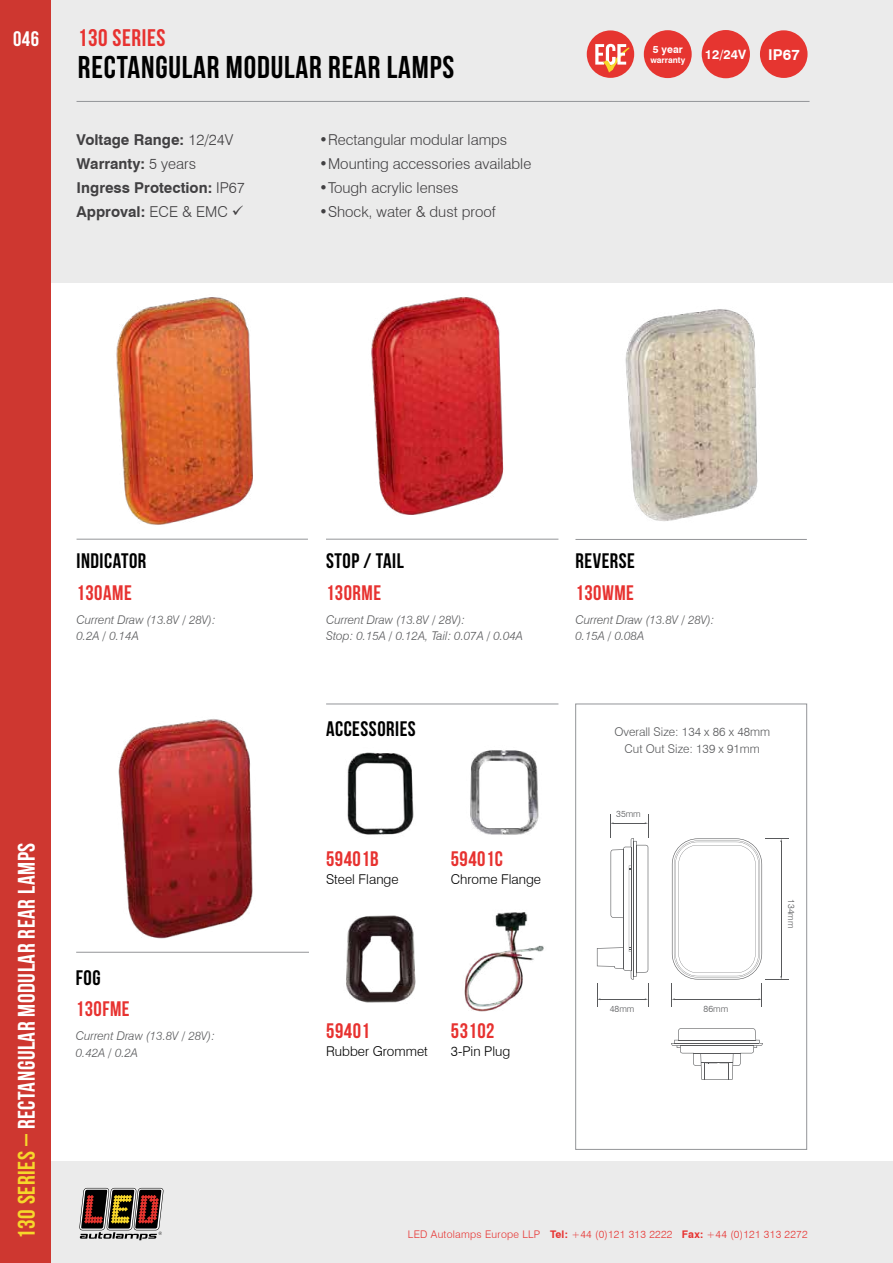
<style>
.page{position:relative;width:893px;height:1263px;background:#fff}
.page>*{position:absolute;margin:0;border:0;box-sizing:border-box;transform-origin:0 0}
.t1{font:31.5px "Bebas Neue";letter-spacing:.025em;color:#000}
.t2{font:24px "Bebas Neue";letter-spacing:.025em;color:#fff}
.t3{font:24px "Bebas Neue";letter-spacing:.025em;color:#e73230}
.t4{font:21px "Bebas Neue";letter-spacing:.025em;color:#e73230}
.t5{font:21px "Bebas Neue";letter-spacing:.025em;color:#000}
.t6{font:21px "Bebas Neue";color:#fff}
.t7{font:300 15px "Swiss 721 BT";color:#414042}
.t8{font:700 15px/24px "Swiss 721 BT";color:#414042}
.t9{font:700 15px "Swiss 721 BT";color:#fff}
.t10{font:300 13.5px "Swiss 721 BT";color:#000}
.t11{font:700 12.9px "Swiss 721 BT";color:#fff}
.t12{font:italic 300 12px/16.5px "Swiss 721 BT";color:#58595b}
.t13{font:300 12px/16.5px "Swiss 721 BT";color:#58595b;text-align:center}
.t14{font:300 10.5px "Swiss 721 BT";letter-spacing:.025em;color:#e73230}
.t15{font:700 10.35px "Swiss 721 BT";color:#fff}
.t16{font:300 9px "Swiss 721 BT";color:#58595b}
.t17{font:700 8.4px "Swiss 721 BT";color:#fff}
.s1{font-weight:300}
.s2{color:#f6d72b}
.s3{font-weight:700}
</style>
<div class="page">
<div style="left:51px;top:1161px;width:842px;height:102px;background:#ebebeb"></div>
<div style="left:50px;top:0;width:843px;height:282px;background:#ebebeb"></div>
<div style="left:0;top:0;width:51px;height:1263px;background:#ce3730"></div>
<svg style="left:79px;top:1188px;width:84px;height:52px"></svg>
<hr style="left:77px;top:101px;width:732px;height:1px;background:#939598">
<img style="left:116px;top:297px;width:137px;height:228px">
<img style="left:371px;top:297px;width:133px;height:218px">
<img style="left:118px;top:719px;width:135px;height:220px">
<img style="left:625px;top:309px;width:133px;height:212px">
<div style="left:587px;top:30px;width:47px;height:48px;background:#e63530;border-radius:50%"></div>
<svg style="left:595px;top:44px;width:35px;height:29px"></svg>
<div style="left:644px;top:30px;width:48px;height:48px;background:#e63530;border-radius:50%"></div>
<div style="left:702px;top:30px;width:48px;height:48px;background:#e63530;border-radius:50%"></div>
<div style="left:760px;top:30px;width:47px;height:48px;background:#e63530;border-radius:50%"></div>
<hr style="left:326px;top:539px;width:232px;height:1px;background:#939598">
<hr style="left:76px;top:952px;width:233px;height:1px;background:#939598">
<hr style="left:326px;top:704px;width:232px;height:1px;background:#939598">
<hr style="left:575px;top:539px;width:232px;height:1px;background:#939598">
<hr style="left:77px;top:539px;width:231px;height:1px;background:#939598">
<img style="left:347px;top:752px;width:67px;height:83px">
<img style="left:470px;top:750px;width:69px;height:85px">
<img style="left:346px;top:915px;width:70px;height:88px">
<img style="left:464px;top:912px;width:80px;height:100px">
<div style="left:575px;top:704px;width:232px;height:445px;border:1px solid #939598"></div>
<svg style="left:671px;top:1028px;width:92px;height:52px"></svg>
<hr style="left:680px;top:1045px;width:74px;height:1px;background:#58595b">
<svg style="left:671px;top:838px;width:118px;height:169px"></svg>
<svg style="left:597px;top:815px;width:52px;height:192px"></svg>
<h3 class="t6" style="left:13px;top:27px;width:27px">046</h3>
<h2 class="t3" style="left:78px;top:25px;width:89px">130 SERIES</h2>
<h1 class="t1" style="left:78px;top:50px;width:378px">RECTANGULAR MODULAR REAR LAMPS</h1>
<p class="t8" style="left:77px;top:127px;width:170px">Voltage Range: <span class="s1">12/24V<br></span>Warranty: <span class="s1">5 years<br></span>Ingress Protection: <span class="s1">IP67<br></span>Approval: <span class="s1">ECE &amp; EMC</span> ✓</p>
<p class="t7" style="left:319px;top:130px;width:190px">•Rectangular modular lamps</p>
<p class="t7" style="left:319px;top:154px;width:214px">•Mounting accessories available</p>
<p class="t7" style="left:319px;top:178px;width:141px">•Tough acrylic lenses</p>
<p class="t7" style="left:319px;top:202px;width:178px">•Shock, water &amp; dust proof</p>
<p class="t15" style="left:653px;top:43px;width:32px">5 year</p>
<p class="t17" style="left:650px;top:55px;width:36px">warranty</p>
<p class="t11" style="left:705px;top:47px;width:43px">12/24V</p>
<p class="t9" style="left:768px;top:46px;width:33px">IP67</p>
<h3 class="t5" style="left:77px;top:550px;width:71px">INDICATOR</h3>
<h3 class="t4" style="left:77px;top:581px;width:57px">130AME</h3>
<p class="t12" style="left:77px;top:611px;width:140px">Current Draw (13.8V / 28V):<br>0.2A / 0.14A</p>
<h2 class="t2" style="left:13px;top:1239px;width:397px;rotate:-90deg"><span class="s2">130 SERIES –</span> RECTANGULAR MODULAR REAR LAMPS</h2>
<h3 class="t5" style="left:76px;top:966px;width:26px">FOG</h3>
<h3 class="t4" style="left:76px;top:997px;width:55px">130FME</h3>
<p class="t12" style="left:76px;top:1028px;width:140px">Current Draw (13.8V / 28V):<br>0.42A / 0.2A</p>
<h3 class="t5" style="left:326px;top:550px;width:79px">STOP / TAIL</h3>
<h3 class="t4" style="left:326px;top:581px;width:57px">130RME</h3>
<p class="t12" style="left:326px;top:611px;width:198px">Current Draw (13.8V / 28V):<br>Stop: 0.15A / 0.12A, Tail: 0.07A / 0.04A</p>
<h3 class="t5" style="left:326px;top:718px;width:91px">ACCESSORIES</h3>
<h3 class="t4" style="left:326px;top:847px;width:54px">59401B</h3>
<p class="t10" style="left:326px;top:871px;width:74px">Steel Flange</p>
<h3 class="t4" style="left:451px;top:847px;width:54px">59401C</h3>
<p class="t10" style="left:451px;top:871px;width:92px">Chrome Flange</p>
<h3 class="t4" style="left:326px;top:1019px;width:45px">59401</h3>
<p class="t10" style="left:326px;top:1043px;width:103px">Rubber Grommet</p>
<h3 class="t4" style="left:451px;top:1019px;width:45px">53102</h3>
<p class="t10" style="left:451px;top:1043px;width:61px">3-Pin Plug</p>
<h3 class="t5" style="left:575px;top:550px;width:61px">REVERSE</h3>
<h3 class="t4" style="left:575px;top:581px;width:60px">130WME</h3>
<p class="t12" style="left:575px;top:611px;width:140px">Current Draw (13.8V / 28V):<br>0.15A / 0.08A</p>
<p class="t13" style="left:614px;top:723px;width:157px">Overall Size: 134 x 86 x 48mm<br>Cut Out Size: 139 x 91mm</p>
<p class="t16" style="left:616px;top:809px;width:26px">35mm</p>
<p class="t16" style="left:610px;top:1003px;width:26px">48mm</p>
<p class="t16" style="left:704px;top:1003px;width:26px">86mm</p>
<p class="t16" style="left:797px;top:899px;width:31px;rotate:90deg">134mm</p>
<p class="t14" style="left:408px;top:1228px;width:401px">LED Autolamps Europe LLP <span class="s3">Tel:</span> +44 (0)121 313 2222 <span class="s3">Fax:</span> +44 (0)121 313 2272</p>
</div>
